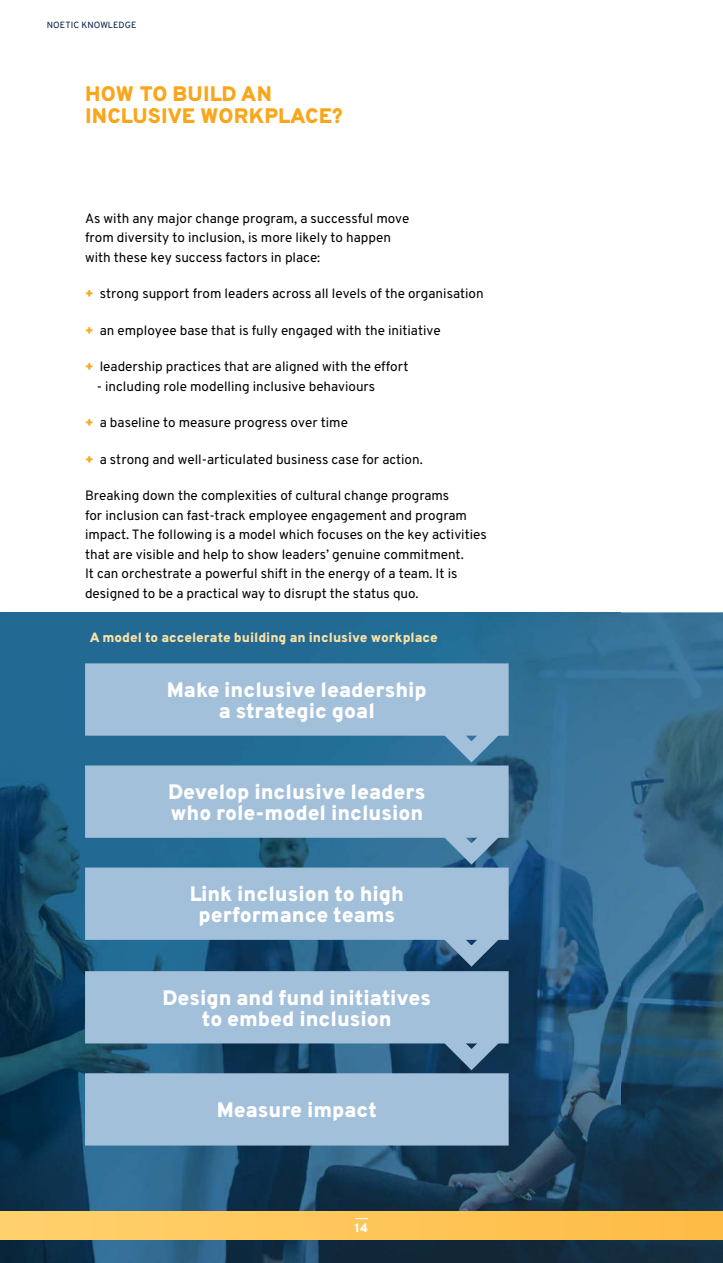
<style>
.page{position:relative;width:723px;height:1263px;background:#fff}
.page>*{position:absolute;margin:0;border:0;box-sizing:border-box;transform-origin:0 0}
.t1{font:800 21px/21px "Overpass";color:#fff;text-align:center}
.t2{font:800 21px/22.5px "Overpass";letter-spacing:.01em;color:#faa61a}
.t3{font:13.5px/19.5px "Overpass";color:#000}
.t4{font:800 13.5px "Overpass";color:#fae0a4}
.t5{font:800 12px "Overpass";color:#fff}
.t6{font:9px "Overpass";letter-spacing:.01em;color:#001b49}
.s1{font-weight:800;color:#faa61a}
</style>
<div class="page">
<img style="left:0;top:612px;width:723px;height:651px">
<div style="left:0;top:1212px;width:723px;height:28px;background:linear-gradient(to right,#ffd16d,#fdbb45)"></div>
<svg style="left:85px;top:663px;width:439px;height:482px;background:#7fa5c2"></svg>
<svg style="left:355px;top:1218px;width:13px;height:1px"></svg>
<p class="t6" style="left:47px;top:19px;width:91px">NOETIC KNOWLEDGE</p>
<h1 class="t2" style="left:85px;top:83px;width:259px">HOW TO BUILD AN<br>INCLUSIVE WORKPLACE?</h1>
<p class="t3" style="left:85px;top:208px;width:326px">As with any major change program, a successful move from diversity to inclusion, is more likely to happen with these key success factors in place:</p>
<p class="t3" style="left:85px;top:284px;width:400px"><span class="s1">+</span> strong support from leaders across all levels of the organisation</p>
<p class="t3" style="left:85px;top:320px;width:357px"><span class="s1">+</span> an employee base that is fully engaged with the initiative</p>
<p class="t3" style="left:85px;top:357px;width:325px"><span class="s1">+</span> leadership practices that are aligned with the effort</p>
<p class="t3" style="left:97px;top:376px;width:280px">- including role modelling inclusive behaviours</p>
<p class="t3" style="left:85px;top:413px;width:264px"><span class="s1">+</span> a baseline to measure progress over time</p>
<p class="t3" style="left:85px;top:449px;width:339px"><span class="s1">+</span> a strong and well-articulated business case for action.</p>
<p class="t3" style="left:85px;top:486px;width:403px">Breaking down the complexities of cultural change programs<br>for inclusion can fast-track employee engagement and program impact. The following is a model which focuses on the key activities that are visible and help to show leaders’ genuine commitment.<br>It can orchestrate a powerful shift in the energy of a team. It is designed to be a practical way to disrupt the status quo.</p>
<p class="t4" style="left:90px;top:628px;width:349px">A model to accelerate building an inclusive workplace</p>
<h1 class="t1" style="left:167px;top:679px;width:261px">Make inclusive leadership a strategic goal</h1>
<h1 class="t1" style="left:168px;top:781px;width:259px;text-align:left">Develop inclusive leaders who role-model inclusion</h1>
<h1 class="t1" style="left:190px;top:884px;width:216px">Link inclusion to high performance teams</h1>
<h1 class="t1" style="left:163px;top:987px;width:270px">Design and fund initiatives to embed inclusion</h1>
<h1 class="t1" style="left:217px;top:1100px;width:162px">Measure impact</h1>
<p class="t5" style="left:355px;top:1220px;width:15px">14</p>
</div>
